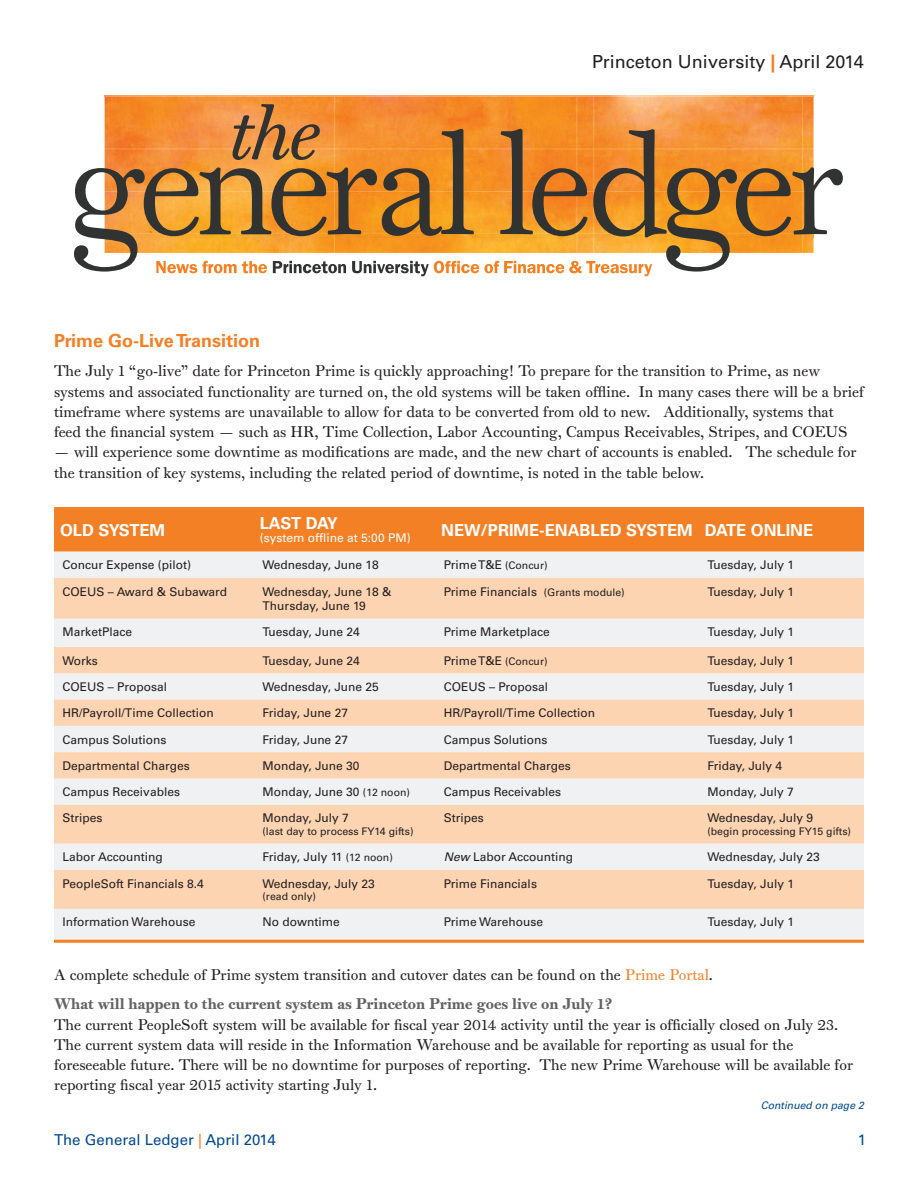
<style>
.page{position:relative;width:918px;height:1188px;background:#fff}
.page>*{position:absolute;margin:0;border:0;box-sizing:border-box;transform-origin:0 0}
.Issue_Date_Top{font:18px "Univers";color:#231f20}
.Subhead_Blue{font:700 18px "Univers";color:#f48026}
.Subhead_Blue-2{font:700 16.5px "Univers";color:#fff}
.Subhead_Blue-3{font:15px/20.2px "Princeton Monti";color:#231f20}
.Subhead_Blue-4{font:15px "Princeton Monti BD";color:#636366}
.subhead{font:15px "Univers";color:#014990}
.Subhead_Blue-5{font:12px/14.4px "Univers";color:#231f20}
.Subhead_Blue-6{font:12px "Univers";color:#fff}
.Subhead_Blue-7{font:10.5px "Univers";color:#231f20}
.Jump_Continue{font:italic 10.5px "Univers";color:#014990}
.s1{font-weight:700;color:#f48026}
.s2{font-size:10.5px}
.s3{font-style:italic}
.s4{color:#f48026}
</style>
<div class="page">
<img style="left:105px;top:96px;width:709px;height:8px">
<svg style="left:74px;top:104px;width:769px;height:172px"></svg>
<div style="left:54px;top:507px;width:810px;height:45px;background:#f48026"></div>
<div style="left:54px;top:552px;width:810px;height:388px;background:#f0f1f2"></div>
<svg style="left:54px;top:578px;width:810px;height:331px;fill:#fdd4b2"></svg>
<hr style="left:54px;top:940px;width:810px;height:3px;background:#f48026">
<p class="Issue_Date_Top" style="left:592px;top:50px;width:273px">Princeton University <span class="s1">|</span> April 2014</p>
<p class="Subhead_Blue" style="left:54px;top:330px;width:208px">Prime Go-Live Transition</p>
<p class="Subhead_Blue-3" style="left:54px;top:361px;width:811px">The July 1 “go-live” date for Princeton Prime is quickly approaching! To prepare for the transition to Prime, as new systems and associated functionality are turned on, the old systems will be taken offline. In many cases there will be a brief timeframe where systems are unavailable to allow for data to be converted from old to new. Additionally, systems that feed the financial system — such as HR, Time Collection, Labor Accounting, Campus Receivables, Stripes, and COEUS</p>
<p class="Subhead_Blue-3" style="left:54px;top:442px;width:804px">— will experience some downtime as modifications are made, and the new chart of accounts is enabled. The schedule for the transition of key systems, including the related period of downtime, is noted in the table below.</p>
<p class="Subhead_Blue-2" style="left:60px;top:520px;width:107px">OLD SYSTEM</p>
<p class="Subhead_Blue-2" style="left:260px;top:513px;width:80px">LAST DAY</p>
<p class="Subhead_Blue-6" style="left:260px;top:531px;width:153px">(system offline at 5:00 PM)</p>
<p class="Subhead_Blue-2" style="left:441px;top:520px;width:253px">NEW/PRIME-ENABLED SYSTEM</p>
<p class="Subhead_Blue-2" style="left:705px;top:520px;width:110px">DATE ONLINE</p>
<p class="Subhead_Blue-5" style="left:63px;top:558px;width:130px">Concur Expense (pilot)</p>
<p class="Subhead_Blue-5" style="left:262px;top:558px;width:118px">Wednesday, June 18</p>
<p class="Subhead_Blue-5" style="left:444px;top:558px;width:105px">Prime T&amp;E <span class="s2">(Concur)</span></p>
<p class="Subhead_Blue-5" style="left:707px;top:558px;width:88px">Tuesday, July 1</p>
<p class="Subhead_Blue-5" style="left:63px;top:584px;width:166px">COEUS – Award &amp; Subaward</p>
<p class="Subhead_Blue-5" style="left:262px;top:584px;width:130px">Wednesday, June 18 &amp;<br>Thursday, June 19</p>
<p class="Subhead_Blue-5" style="left:444px;top:584px;width:182px">Prime Financials <span class="s2">(Grants module)</span></p>
<p class="Subhead_Blue-5" style="left:707px;top:584px;width:88px">Tuesday, July 1</p>
<p class="Subhead_Blue-5" style="left:63px;top:625px;width:71px">MarketPlace</p>
<p class="Subhead_Blue-5" style="left:262px;top:625px;width:99px">Tuesday, June 24</p>
<p class="Subhead_Blue-5" style="left:444px;top:625px;width:108px">Prime Marketplace</p>
<p class="Subhead_Blue-5" style="left:707px;top:625px;width:88px">Tuesday, July 1</p>
<p class="Subhead_Blue-5" style="left:63px;top:653px;width:37px">Works</p>
<p class="Subhead_Blue-5" style="left:262px;top:653px;width:99px">Tuesday, June 24</p>
<p class="Subhead_Blue-5" style="left:444px;top:653px;width:105px">Prime T&amp;E <span class="s2">(Concur)</span></p>
<p class="Subhead_Blue-5" style="left:707px;top:653px;width:88px">Tuesday, July 1</p>
<p class="Subhead_Blue-5" style="left:63px;top:680px;width:106px">COEUS – Proposal</p>
<p class="Subhead_Blue-5" style="left:262px;top:680px;width:118px">Wednesday, June 25</p>
<p class="Subhead_Blue-5" style="left:444px;top:680px;width:106px">COEUS – Proposal</p>
<p class="Subhead_Blue-5" style="left:707px;top:680px;width:88px">Tuesday, July 1</p>
<p class="Subhead_Blue-5" style="left:63px;top:706px;width:153px">HR/Payroll/Time Collection</p>
<p class="Subhead_Blue-5" style="left:262px;top:706px;width:87px">Friday, June 27</p>
<p class="Subhead_Blue-5" style="left:444px;top:706px;width:153px">HR/Payroll/Time Collection</p>
<p class="Subhead_Blue-5" style="left:707px;top:706px;width:88px">Tuesday, July 1</p>
<p class="Subhead_Blue-5" style="left:63px;top:732px;width:105px">Campus Solutions</p>
<p class="Subhead_Blue-5" style="left:262px;top:732px;width:87px">Friday, June 27</p>
<p class="Subhead_Blue-5" style="left:444px;top:732px;width:105px">Campus Solutions</p>
<p class="Subhead_Blue-5" style="left:707px;top:732px;width:88px">Tuesday, July 1</p>
<p class="Subhead_Blue-5" style="left:63px;top:758px;width:129px">Departmental Charges</p>
<p class="Subhead_Blue-5" style="left:262px;top:758px;width:99px">Monday, June 30</p>
<p class="Subhead_Blue-5" style="left:444px;top:758px;width:129px">Departmental Charges</p>
<p class="Subhead_Blue-5" style="left:707px;top:758px;width:76px">Friday, July 4</p>
<p class="Subhead_Blue-5" style="left:63px;top:785px;width:119px">Campus Receivables</p>
<p class="Subhead_Blue-5" style="left:262px;top:785px;width:149px">Monday, June 30 <span class="s2">(12 noon)</span></p>
<p class="Subhead_Blue-5" style="left:444px;top:785px;width:119px">Campus Receivables</p>
<p class="Subhead_Blue-5" style="left:707px;top:785px;width:88px">Monday, July 7</p>
<p class="Subhead_Blue-5" style="left:63px;top:811px;width:42px">Stripes</p>
<p class="Subhead_Blue-5" style="left:262px;top:811px;width:88px">Monday, July 7</p>
<p class="Subhead_Blue-7" style="left:262px;top:825px;width:153px">(last day to process FY14 gifts)</p>
<p class="Subhead_Blue-5" style="left:444px;top:811px;width:42px">Stripes</p>
<p class="Subhead_Blue-5" style="left:707px;top:811px;width:107px">Wednesday, July 9</p>
<p class="Subhead_Blue-7" style="left:707px;top:825px;width:145px">(begin processing FY15 gifts)</p>
<p class="Subhead_Blue-5" style="left:63px;top:850px;width:102px">Labor Accounting</p>
<p class="Subhead_Blue-5" style="left:262px;top:850px;width:132px">Friday, July 11 <span class="s2">(12 noon)</span></p>
<p class="Subhead_Blue-5" style="left:444px;top:850px;width:131px"><span class="s3">New</span> Labor Accounting</p>
<p class="Subhead_Blue-5" style="left:707px;top:850px;width:114px">Wednesday, July 23</p>
<p class="Subhead_Blue-5" style="left:63px;top:876px;width:143px">PeopleSoft Financials 8.4</p>
<p class="Subhead_Blue-5" style="left:262px;top:876px;width:114px">Wednesday, July 23</p>
<p class="Subhead_Blue-7" style="left:262px;top:890px;width:55px">(read only)</p>
<p class="Subhead_Blue-5" style="left:444px;top:876px;width:95px">Prime Financials</p>
<p class="Subhead_Blue-5" style="left:707px;top:876px;width:88px">Tuesday, July 1</p>
<p class="Subhead_Blue-5" style="left:63px;top:915px;width:134px">Information Warehouse</p>
<p class="Subhead_Blue-5" style="left:262px;top:915px;width:79px">No downtime</p>
<p class="Subhead_Blue-5" style="left:444px;top:915px;width:101px">Prime Warehouse</p>
<p class="Subhead_Blue-5" style="left:707px;top:915px;width:88px">Tuesday, July 1</p>
<p class="Subhead_Blue-3" style="left:54px;top:965px;width:660px">A complete schedule of Prime system transition and cutover dates can be found on the <span class="s4">Prime Portal</span>.</p>
<p class="Subhead_Blue-4" style="left:54px;top:995px;width:560px">What will happen to the current system as Princeton Prime goes live on July 1?</p>
<p class="Subhead_Blue-3" style="left:54px;top:1014px;width:801px">The current PeopleSoft system will be available for fiscal year 2014 activity until the year is officially closed on July 23.<br>The current system data will reside in the Information Warehouse and be available for reporting as usual for the foreseeable future. There will be no downtime for purposes of reporting. The new Prime Warehouse will be available for reporting fiscal year 2015 activity starting July 1.</p>
<p class="Jump_Continue" style="left:761px;top:1100px;width:107px">Continued on page 2</p>
<p class="subhead" style="left:54px;top:1131px;width:223px">The General Ledger <span class="s4">|</span> April 2014</p>
<p class="subhead" style="left:858px;top:1131px;width:10px">1</p>
</div>
